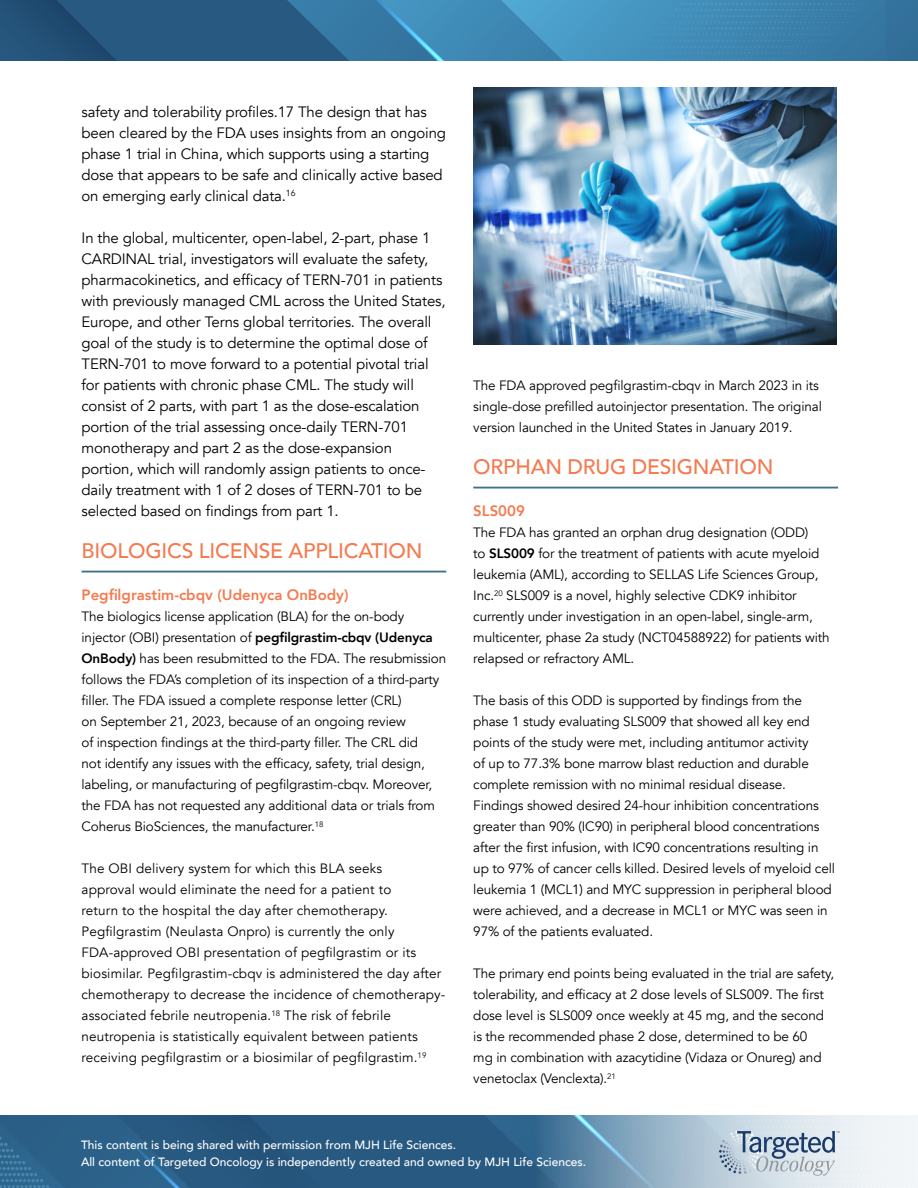
<style>
.page{position:relative;width:918px;height:1188px;background:#fff}
.page>*{position:absolute;margin:0;border:0;box-sizing:border-box;transform-origin:0 0}
.t1{font:500 21px "Avenir";letter-spacing:-.01em;color:#f47a4f}
.t2{font:15px/21px "Avenir";letter-spacing:-.01em;color:#000}
.t3{font:800 15px "Avenir";color:#f47a4f}
.t4{font:13.5px/21px "Avenir";letter-spacing:-.01em;color:#000}
.t5{font:13.5px/21px "Avenir";letter-spacing:.01em;color:#000}
.t6{font:500 12px/16.5px "Avenir";color:#fff}
.s1{font-weight:800}
</style>
<div class="page">
<img style="left:0;top:0;width:918px;height:61px">
<img style="left:0;top:1115px;width:531px;height:73px">
<svg style="left:531px;top:1115px;width:387px;height:73px"></svg>
<svg style="left:719px;top:1130px;width:120px;height:46px;background:#b4c3d0"></svg>
<hr style="left:82px;top:571px;width:364px;height:2px;background:#41718c">
<hr style="left:473px;top:487px;width:365px;height:2px;background:#41718c">
<img style="left:474px;top:87px;width:363px;height:258px">
<p class="t2" style="left:82px;top:102px;width:366px">safety and tolerability profiles.17 The design that has been cleared by the FDA uses insights from an ongoing phase 1 trial in China, which supports using a starting dose that appears to be safe and clinically active based on emerging early clinical data.<sup>16</sup></p>
<p class="t2" style="left:82px;top:228px;width:366px">In the global, multicenter, open-label, 2-part, phase 1<br>CARDINAL trial, investigators will evaluate the safety, pharmacokinetics, and efficacy of TERN-701 in patients with previously managed CML across the United States, Europe, and other Terns global territories. The overall goal of the study is to determine the optimal dose of TERN-701 to move forward to a potential pivotal trial for patients with chronic phase CML. The study will consist of 2 parts, with part 1 as the dose-escalation portion of the trial assessing once-daily TERN-701 monotherapy and part 2 as the dose-expansion portion, which will randomly assign patients to once&shy;daily treatment with 1 of 2 doses of TERN-701 to be selected based on findings from part 1.</p>
<h1 class="t1" style="left:82px;top:533px;width:343px">BIOLOGICS LICENSE APPLICATION</h1>
<p class="t3" style="left:82px;top:583px;width:268px">Pegfilgrastim-cbqv (Udenyca OnBody)</p>
<p class="t4" style="left:82px;top:606px;width:366px">The biologics license application (BLA) for the on-body injector (OBI) presentation of <span class="s1">pegfilgrastim-cbqv (Udenyca OnBody)</span> has been resubmitted to the FDA. The resubmission follows the FDA’s completion of its inspection of a third-party filler. The FDA issued a complete response letter (CRL)<br>on September 21, 2023, because of an ongoing review<br>of inspection findings at the third-party filler. The CRL did<br>not identify any issues with the efficacy, safety, trial design, labeling, or manufacturing of pegfilgrastim-cbqv. Moreover, the FDA has not requested any additional data or trials from Coherus BioSciences, the manufacturer.<sup>18</sup></p>
<p class="t5" style="left:82px;top:858px;width:365px">The OBI delivery system for which this BLA seeks<br>approval would eliminate the need for a patient to<br>return to the hospital the day after chemotherapy.<br>Pegfilgrastim (Neulasta Onpro) is currently the only FDA-approved OBI presentation of pegfilgrastim or its biosimilar. Pegfilgrastim-cbqv is administered the day after chemotherapy to decrease the incidence of chemotherapy&shy;associated febrile neutropenia.<sup>18</sup> The risk of febrile neutropenia is statistically equivalent between patients receiving pegfilgrastim or a biosimilar of pegfilgrastim.<sup>19</sup></p>
<p class="t4" style="left:473px;top:375px;width:350px">The FDA approved pegfilgrastim-cbqv in March 2023 in its single-dose prefilled autoinjector presentation. The original version launched in the United States in January 2019.</p>
<h1 class="t1" style="left:473px;top:449px;width:302px">ORPHAN DRUG DESIGNATION</h1>
<p class="t3" style="left:473px;top:499px;width:53px">SLS009</p>
<p class="t4" style="left:473px;top:522px;width:358px">The FDA has granted an orphan drug designation (ODD)<br>to <span class="s1">SLS009</span> for the treatment of patients with acute myeloid leukemia (AML), according to SELLAS Life Sciences Group, Inc.<sup>20</sup> SLS009 is a novel, highly selective CDK9 inhibitor currently under investigation in an open-label, single-arm, multicenter, phase 2a study (NCT04588922) for patients with relapsed or refractory AML.</p>
<p class="t4" style="left:473px;top:690px;width:363px">The basis of this ODD is supported by findings from the phase 1 study evaluating SLS009 that showed all key end points of the study were met, including antitumor activity<br>of up to 77.3% bone marrow blast reduction and durable complete remission with no minimal residual disease.<br>Findings showed desired 24-hour inhibition concentrations greater than 90% (IC90) in peripheral blood concentrations after the first infusion, with IC90 concentrations resulting in up to 97% of cancer cells killed. Desired levels of myeloid cell leukemia 1 (MCL1) and MYC suppression in peripheral blood were achieved, and a decrease in MCL1 or MYC was seen in 97% of the patients evaluated.</p>
<p class="t4" style="left:473px;top:963px;width:362px">The primary end points being evaluated in the trial are safety, tolerability, and efficacy at 2 dose levels of SLS009. The first dose level is SLS009 once weekly at 45 mg, and the second is the recommended phase 2 dose, determined to be 60<br>mg in combination with azacytidine (Vidaza or Onureg) and venetoclax (Venclexta).<sup>21</sup></p>
<p class="t6" style="left:81px;top:1136px;width:507px">This content is being shared with permission from MJH Life Sciences.<br>All content of Targeted Oncology is independently created and owned by MJH Life Sciences.</p>
</div>
